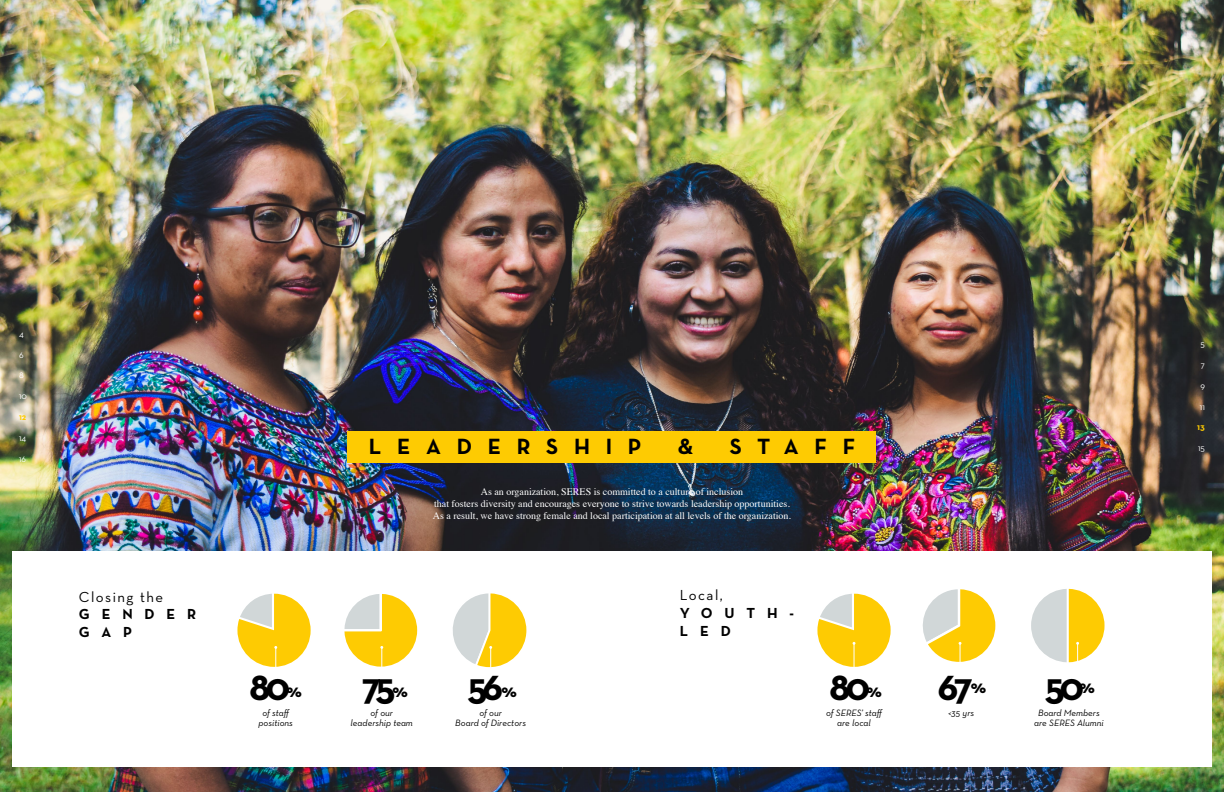
<style>
.page{position:relative;width:1224px;height:792px;background:#fff}
.page>*{position:absolute;margin:0;border:0;box-sizing:border-box;transform-origin:0 0}
.t1{font:700 39.7px "Neutra Text";letter-spacing:-.13em;color:#000}
.t2{font:700 22.4px "Neutra Text";letter-spacing:.7em;color:#000}
.t3{font:700 14.8px/17.8px "Neutra Text";letter-spacing:.8em;color:#000}
.t4{font:14.8px "Neutra Text";letter-spacing:.1em;color:#000}
.t5{font:10px/12px "Times";color:#fff;text-align:center}
.t6{font:italic 9.4px/10px "Neutra Text";color:#000;text-align:center}
.t7{font:9px "Neutra Text";color:#fff}
.t8{font:700 9px "Neutra Text";color:#fecb02}
.s1{font-size:18.1px}
</style>
<div class="page">
<img style="left:0;top:0;width:1224px;height:792px">
<div style="left:12px;top:551px;width:1200px;height:216px;background:#fff"></div>
<svg style="left:237px;top:593px;width:74px;height:74px"></svg>
<svg style="left:817px;top:593px;width:74px;height:74px"></svg>
<svg style="left:344px;top:594px;width:74px;height:73px"></svg>
<svg style="left:922px;top:589px;width:74px;height:73px"></svg>
<svg style="left:452px;top:593px;width:75px;height:75px"></svg>
<svg style="left:1031px;top:588px;width:74px;height:75px"></svg>
<div style="left:348px;top:431px;width:528px;height:32px;background:#fecb02"></div>
<p class="t7" style="left:19px;top:328px;width:6px">4</p>
<p class="t7" style="left:19px;top:349px;width:6px">6</p>
<p class="t7" style="left:19px;top:370px;width:6px">8</p>
<p class="t7" style="left:19px;top:391px;width:10px">10</p>
<p class="t8" style="left:19px;top:411px;width:9px">12</p>
<p class="t7" style="left:19px;top:432px;width:9px">14</p>
<p class="t7" style="left:19px;top:453px;width:9px">16</p>
<h3 class="t4" style="left:79px;top:588px;width:86px">Closing the</h3>
<h3 class="t3" style="left:79px;top:605px;width:119px">GENDER<br>GAP</h3>
<h2 class="t2" style="left:369px;top:433px;width:274px">LEADERSHIP</h2>
<h2 class="t2" style="left:678px;top:433px;width:17px">&amp;</h2>
<h2 class="t2" style="left:730px;top:433px;width:127px">STAFF</h2>
<p class="t5" style="left:433px;top:484px;width:360px">As an organization, SERES is committed to a culture of inclusion<br>that fosters diversity and encourages everyone to strive towards leadership opportunities.<br>As a result, we have strong female and local participation at all levels of the organization.</p>
<h3 class="t4" style="left:680px;top:586px;width:44px">Local,</h3>
<h3 class="t3" style="left:680px;top:604px;width:116px">YOUTH-<br>LED</h3>
<h1 class="t1" style="left:249px;top:662px;width:54px">80<span class="s1">%</span></h1>
<h1 class="t1" style="left:362px;top:662px;width:48px">75<span class="s1">%</span></h1>
<h1 class="t1" style="left:467px;top:662px;width:51px">56<span class="s1">%</span></h1>
<h1 class="t1" style="left:829px;top:662px;width:54px">80<span class="s1">%</span></h1>
<h1 class="t1" style="left:938px;top:662px;width:50px">67<sup>%</sup></h1>
<h1 class="t1" style="left:1045px;top:662px;width:52px">50<sup>%</sup></h1>
<p class="t6" style="left:258px;top:708px;width:36px">of staff positions</p>
<p class="t6" style="left:826px;top:708px;width:59px">of SERES’ staff are local</p>
<p class="t6" style="left:351px;top:708px;width:64px">of our leadership team</p>
<p class="t6" style="left:479px;top:708px;width:24px">of our</p>
<p class="t6" style="left:948px;top:708px;width:28px">&lt;35 yrs</p>
<p class="t6" style="left:455px;top:718px;width:72px">Board of Directors</p>
<p class="t6" style="left:1034px;top:708px;width:71px">Board Members are SERES Alumni</p>
<p class="t7" style="left:1201px;top:339px;width:6px">5</p>
<p class="t7" style="left:1201px;top:359px;width:6px">7</p>
<p class="t7" style="left:1200px;top:380px;width:6px">9</p>
<p class="t7" style="left:1200px;top:401px;width:7px">11</p>
<p class="t8" style="left:1197px;top:422px;width:9px">13</p>
<p class="t7" style="left:1198px;top:443px;width:8px">15</p>
</div>
